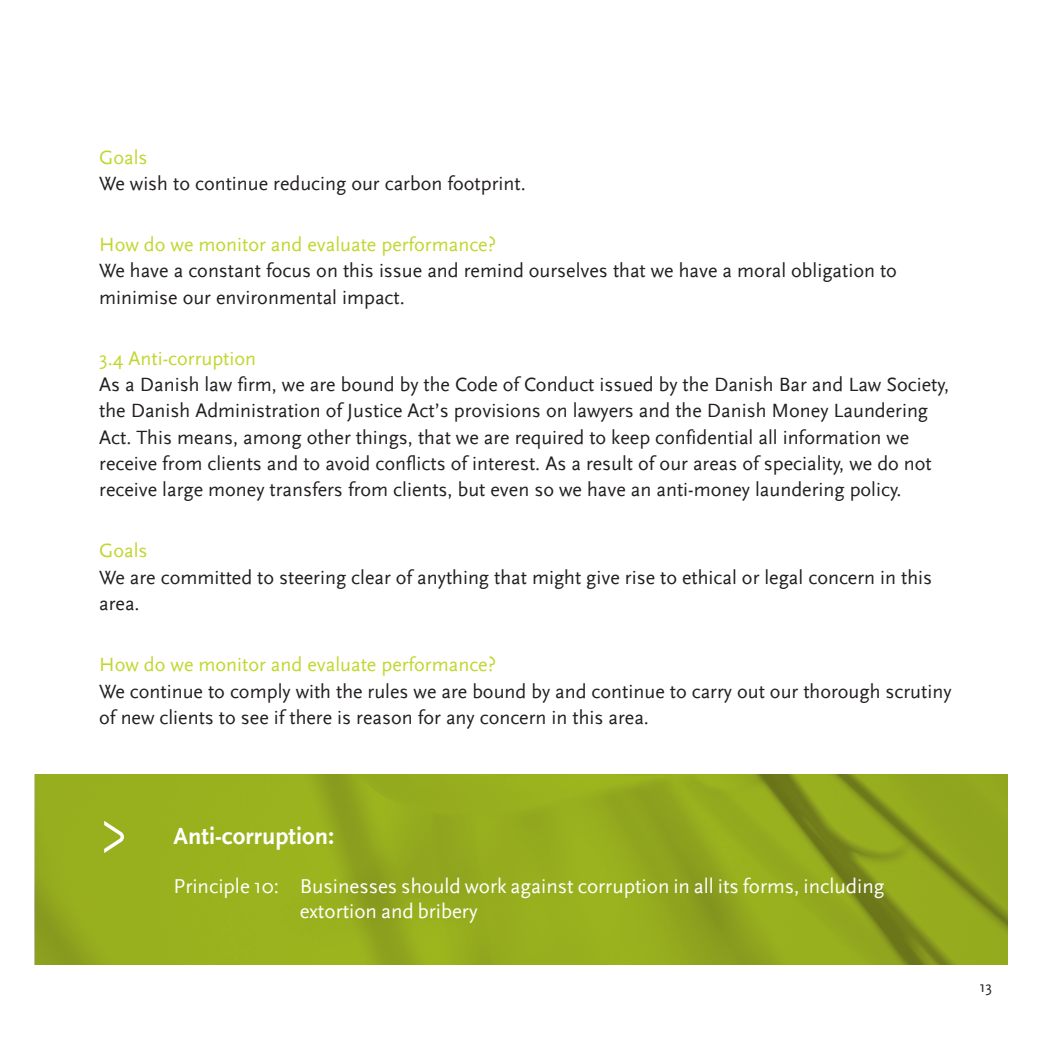
<style>
.page{position:relative;width:1042px;height:1042px;background:#fff}
.page>*{position:absolute;margin:0;border:0;box-sizing:border-box;transform-origin:0 0}
.Brødtekst_DK{font:700 24.5px "Scala Sans";color:#fff}
.Brødtekst_DK-2{font:21px/24.5px "Scala Sans";color:#fff}
.t1{font:20.12px/26.2px "Scala Sans";color:#231f20}
.t2{font:20.12px "Scala Sans";color:#c1d72f}
.t3{font:15.75px "Scala Sans";color:#231f20}
</style>
<div class="page">
<img style="left:35px;top:774px;width:972px;height:190px">
<svg style="left:104px;top:821px;width:20px;height:32px"></svg>
<p class="t2" style="left:99px;top:146px;width:50px">Goals</p>
<p class="t1" style="left:99px;top:171px;width:428px">We wish to continue reducing our carbon footprint.</p>
<p class="t2" style="left:99px;top:234px;width:398px">How do we monitor and evaluate performance?</p>
<p class="t1" style="left:99px;top:258px;width:799px">We have a constant focus on this issue and remind ourselves that we have a moral obligation to minimise our environmental impact.</p>
<p class="t2" style="left:99px;top:347px;width:158px">3.4 Anti-corruption</p>
<p class="t1" style="left:99px;top:372px;width:851px">As a Danish law firm, we are bound by the Code of Conduct issued by the Danish Bar and Law Society, the Danish Administration of Justice Act’s provisions on lawyers and the Danish Money Laundering Act. This means, among other things, that we are required to keep confidential all information we receive from clients and to avoid conflicts of interest. As a result of our areas of speciality, we do not receive large money transfers from clients, but even so we have an anti-money laundering policy.</p>
<p class="t2" style="left:99px;top:540px;width:50px">Goals</p>
<p class="t1" style="left:99px;top:564px;width:834px">We are committed to steering clear of anything that might give rise to ethical or legal concern in this area.</p>
<p class="t2" style="left:99px;top:654px;width:398px">How do we monitor and evaluate performance?</p>
<p class="t1" style="left:99px;top:678px;width:854px">We continue to comply with the rules we are bound by and continue to carry out our thorough scrutiny of new clients to see if there is reason for any concern in this area.</p>
<p class="Brødtekst_DK" style="left:174px;top:822px;width:162px">Anti-corruption:</p>
<p class="Brødtekst_DK-2" style="left:300px;top:874px;width:586px;text-indent:-126px">Principle 10: Businesses should work against corruption in all its forms, including extortion and bribery</p>
<p class="t3" style="left:979px;top:978px;width:14px">13</p>
</div>
